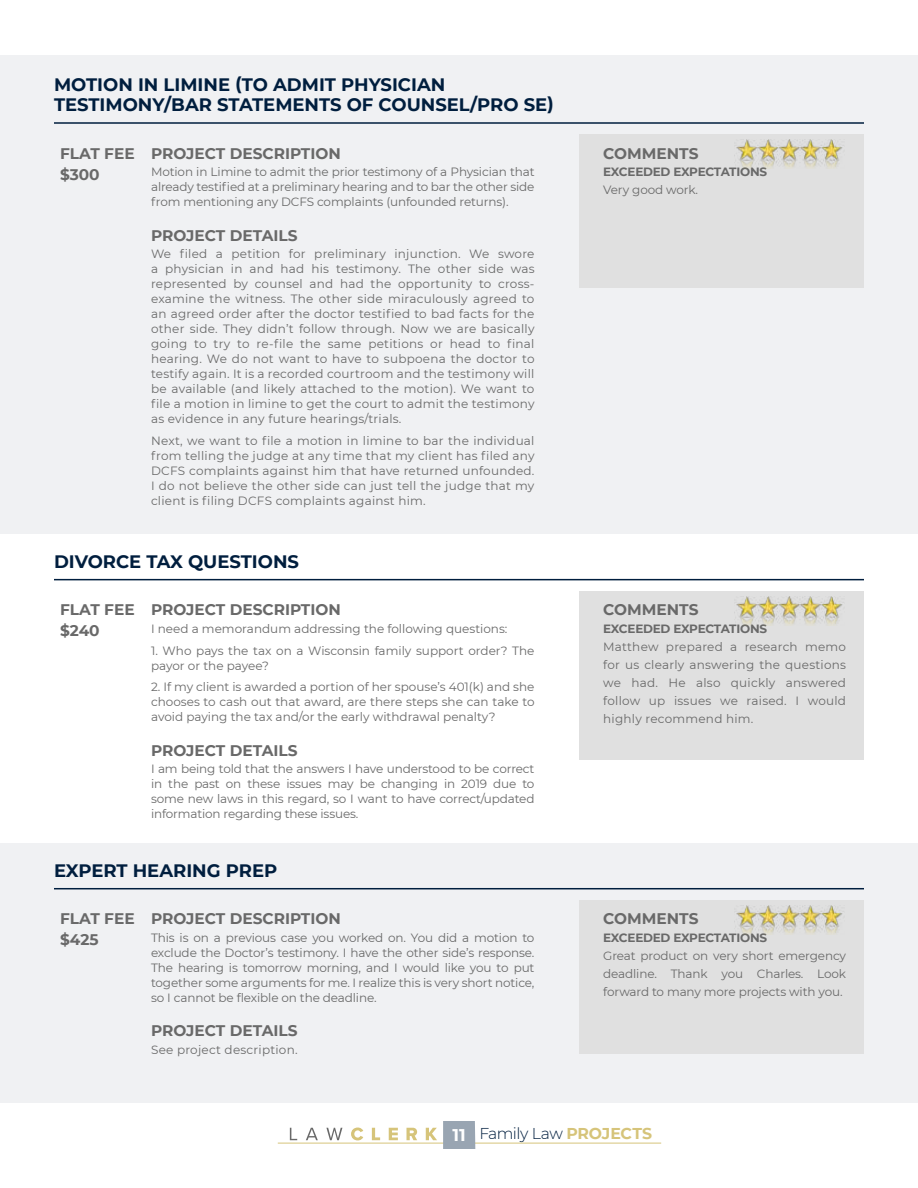
<style>
.page{position:relative;width:918px;height:1188px;background:#fff}
.page>*{position:absolute;margin:0;border:0;box-sizing:border-box;transform-origin:0 0}
.t1{font:700 18px/19.5px "Montserrat";color:#001e3e}
.t2{font:300 15.75px "Montserrat";letter-spacing:-.04em;color:#001e3e}
.t3{font:700 15.3px "Montserrat";color:#696969}
.t4{font:12px/15px "Montserrat";color:#696969;text-align:justify}
.t5{font:700 12px "Montserrat";letter-spacing:-.02em;color:#696969}
.t6{font:12px "Montserrat";letter-spacing:.02em;color:#696969}
.s1{font-weight:700;font-size:16.95px;color:#fff}
.s2{font-weight:700;color:#d6c47a}
</style>
<div class="page">
<svg style="left:290px;top:1128px;width:7px;height:12px"></svg>
<svg style="left:306px;top:1128px;width:12px;height:12px"></svg>
<svg style="left:326px;top:1128px;width:16px;height:12px"></svg>
<svg style="left:351px;top:1128px;width:12px;height:12px"></svg>
<svg style="left:372px;top:1128px;width:8px;height:12px"></svg>
<svg style="left:389px;top:1128px;width:9px;height:12px"></svg>
<svg style="left:407px;top:1128px;width:10px;height:12px"></svg>
<svg style="left:426px;top:1128px;width:11px;height:12px"></svg>
<hr style="left:278px;top:1143px;width:383px;height:1px;background:#d6c47a">
<div style="left:443px;top:1121px;width:32px;height:28px;background:#99a5b2"></div>
<div style="left:580px;top:591px;width:284px;height:169px;background:#e0e0e0"></div>
<hr style="left:54px;top:579px;width:810px;height:1px;background:#001e3e">
<img style="left:736px;top:597px;width:107px;height:28px">
<div style="left:0;top:55px;width:918px;height:479px;background:#f0f1f3"></div>
<div style="left:0;top:843px;width:918px;height:259px;background:#f0f1f3"></div>
<div style="left:580px;top:135px;width:284px;height:153px;background:#e0e0e0"></div>
<div style="left:580px;top:900px;width:284px;height:154px;background:#e0e0e0"></div>
<hr style="left:54px;top:122px;width:810px;height:2px;background:#001e3e">
<hr style="left:54px;top:888px;width:810px;height:1px;background:#001e3e">
<img style="left:736px;top:140px;width:107px;height:29px">
<img style="left:736px;top:906px;width:107px;height:28px">
<h1 class="t1" style="left:54px;top:74px;width:502px">MOTION IN LIMINE (TO ADMIT PHYSICIAN<br>TESTIMONY/BAR STATEMENTS OF COUNSEL/PRO SE)</h1>
<p class="t3" style="left:60px;top:146px;width:282px">FLAT FEE PROJECT DESCRIPTION</p>
<p class="t3" style="left:603px;top:146px;width:97px">COMMENTS</p>
<p class="t3" style="left:60px;top:167px;width:41px">$300</p>
<p class="t4" style="left:151px;top:165px;width:385px">Motion in Limine to admit the prior testimony of a Physician that already testified at a preliminary hearing and to bar the other side from mentioning any DCFS complaints (unfounded returns).</p>
<p class="t5" style="left:603px;top:166px;width:165px">EXCEEDED EXPECTATIONS</p>
<p class="t4" style="left:603px;top:183px;width:96px">Very good work.</p>
<p class="t3" style="left:151px;top:228px;width:148px">PROJECT DETAILS</p>
<p class="t4" style="left:151px;top:246px;width:385px">We filed a petition for preliminary injunction. We swore a physician in and had his testimony. The other side was represented by counsel and had the opportunity to cross&shy;examine the witness. The other side miraculously agreed to an agreed order after the doctor testified to bad facts for the other side. They didn’t follow through. Now we are basically going to try to re-file the same petitions or head to final hearing. We do not want to have to subpoena the doctor to testify again. It is a recorded courtroom and the testimony will be available (and likely attached to the motion). We want to file a motion in limine to get the court to admit the testimony as evidence in any future hearings/trials.</p>
<p class="t4" style="left:151px;top:433px;width:385px">Next, we want to file a motion in limine to bar the individual from telling the judge at any time that my client has filed any DCFS complaints against him that have returned unfounded.<br>I do not believe the other side can just tell the judge that my client is filing DCFS complaints against him.</p>
<h1 class="t1" style="left:54px;top:552px;width:247px">DIVORCE TAX QUESTIONS</h1>
<p class="t3" style="left:60px;top:603px;width:282px">FLAT FEE PROJECT DESCRIPTION</p>
<p class="t3" style="left:603px;top:603px;width:97px">COMMENTS</p>
<p class="t3" style="left:60px;top:624px;width:41px">$240</p>
<p class="t4" style="left:151px;top:622px;width:358px">I need a memorandum addressing the following questions:</p>
<p class="t4" style="left:151px;top:643px;width:385px">1. Who pays the tax on a Wisconsin family support order? The payor or the payee?</p>
<p class="t4" style="left:151px;top:680px;width:385px">2. If my client is awarded a portion of her spouse’s 401(k) and she chooses to cash out that award, are there steps she can take to avoid paying the tax and/or the early withdrawal penalty?</p>
<p class="t5" style="left:603px;top:623px;width:165px">EXCEEDED EXPECTATIONS</p>
<p class="t4" style="left:603px;top:638px;width:244px;line-height:18px">Matthew prepared a research memo for us clearly answering the questions we had. He also quickly answered follow up issues we raised. I would highly recommend him.</p>
<p class="t3" style="left:151px;top:743px;width:148px">PROJECT DETAILS</p>
<p class="t4" style="left:151px;top:762px;width:385px">I am being told that the answers I have understood to be correct in the past on these issues may be changing in 2019 due to some new laws in this regard, so I want to have correct/updated information regarding these issues.</p>
<h1 class="t1" style="left:54px;top:861px;width:225px">EXPERT HEARING PREP</h1>
<p class="t3" style="left:60px;top:912px;width:282px">FLAT FEE PROJECT DESCRIPTION</p>
<p class="t3" style="left:603px;top:912px;width:97px">COMMENTS</p>
<p class="t3" style="left:60px;top:933px;width:40px">$425</p>
<p class="t4" style="left:151px;top:931px;width:385px">This is on a previous case you worked on. You did a motion to exclude the Doctor’s testimony. I have the other side’s response.<br>The hearing is tomorrow morning, and I would like you to put together some arguments for me. I realize this is very short notice, so I cannot be flexible on the deadline.</p>
<p class="t5" style="left:603px;top:932px;width:165px">EXCEEDED EXPECTATIONS</p>
<p class="t4" style="left:603px;top:947px;width:244px;line-height:18px">Great product on very short emergency deadline. Thank you Charles. Look forward to many more projects with you.</p>
<p class="t3" style="left:151px;top:1024px;width:148px">PROJECT DETAILS</p>
<p class="t6" style="left:151px;top:1044px;width:148px">See project description.</p>
<h2 class="t2" style="left:452px;top:1127px;width:201px"><span class="s1">11</span> Family Law <span class="s2">PROJECTS</span></h2>
</div>
